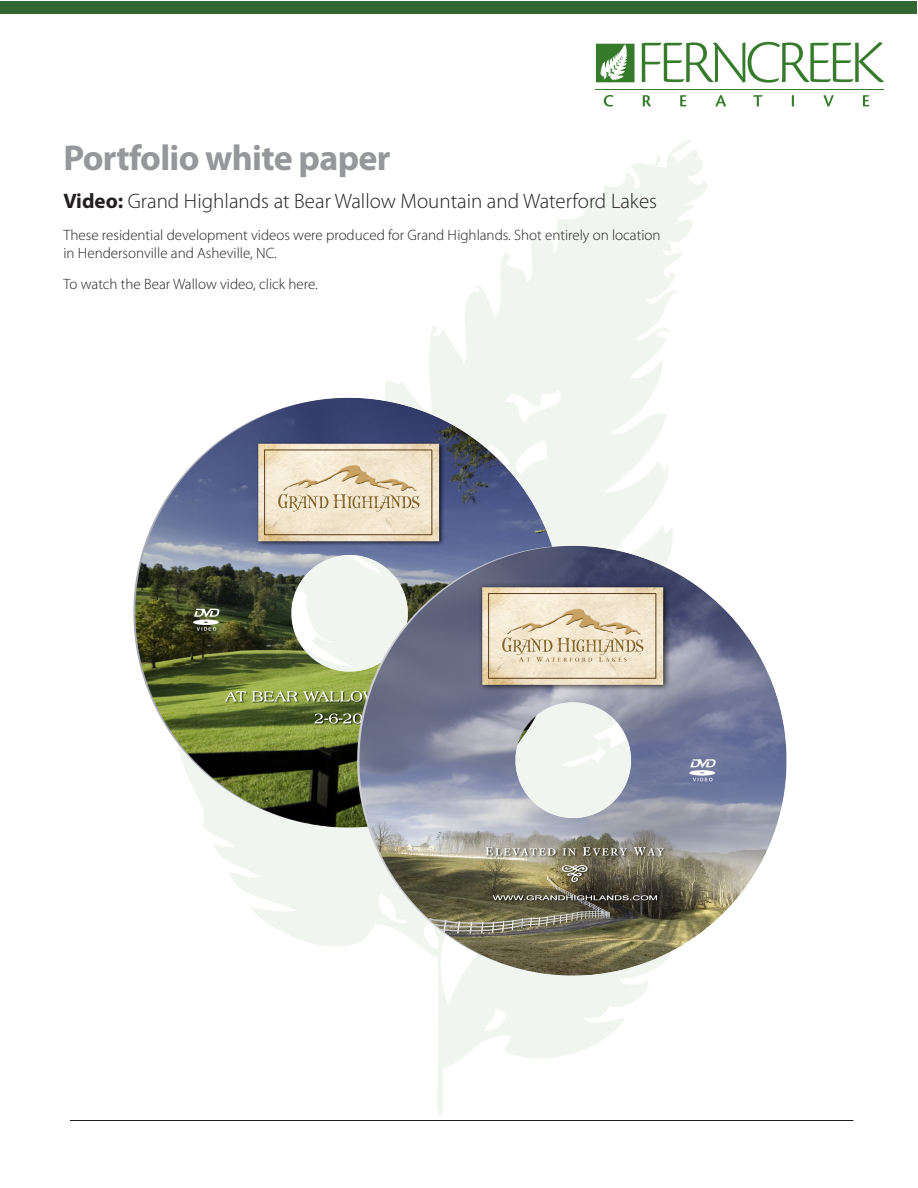
<style>
.page{position:relative;width:918px;height:1188px;background:#fff}
.page>*{position:absolute;margin:0;border:0;box-sizing:border-box;transform-origin:0 0}
.t1{font:700 36px "Myriad Pro";letter-spacing:-.02em;color:#95979a}
.t2{font:300 21px "Myriad Pro";color:#231f20}
.t3{font:300 15px/18px "Myriad Pro";color:#231f20}
.s1{font-weight:700}
</style>
<div class="page">
<svg style="left:232px;top:140px;width:475px;height:975px"></svg>
<svg style="left:642px;top:42px;width:242px;height:41px"></svg>
<svg style="left:604px;top:95px;width:9px;height:12px"></svg>
<svg style="left:643px;top:95px;width:8px;height:11px"></svg>
<svg style="left:680px;top:95px;width:7px;height:11px"></svg>
<svg style="left:715px;top:95px;width:11px;height:11px"></svg>
<svg style="left:753px;top:95px;width:10px;height:11px"></svg>
<svg style="left:792px;top:95px;width:2px;height:11px"></svg>
<svg style="left:823px;top:95px;width:11px;height:12px"></svg>
<svg style="left:863px;top:95px;width:6px;height:11px"></svg>
<hr style="left:596px;top:89px;width:288px;height:1px;background:#357b2b">
<svg style="left:596px;top:43px;width:39px;height:39px"></svg>
<div style="left:1px;top:1px;width:916px;height:13px;background:#363"></div>
<hr style="left:70px;top:1120px;width:784px;height:1px;background:#231f20">
<img style="left:133px;top:364px;width:477px;height:515px">
<img style="left:313px;top:512px;width:474px;height:515px">
<h1 class="t1" style="left:64px;top:134px;width:329px">Portfolio white paper</h1>
<h2 class="t2" style="left:64px;top:189px;width:595px"><span class="s1">Video:</span> Grand Highlands at Bear Wallow Mountain and Waterford Lakes</h2>
<p class="t3" style="left:64px;top:226px;width:598px">These residential development videos were produced for Grand Highlands. Shot entirely on location in Hendersonville and Asheville, NC.</p>
<p class="t3" style="left:64px;top:275px;width:256px">To watch the Bear Wallow video, click here.</p>
</div>
